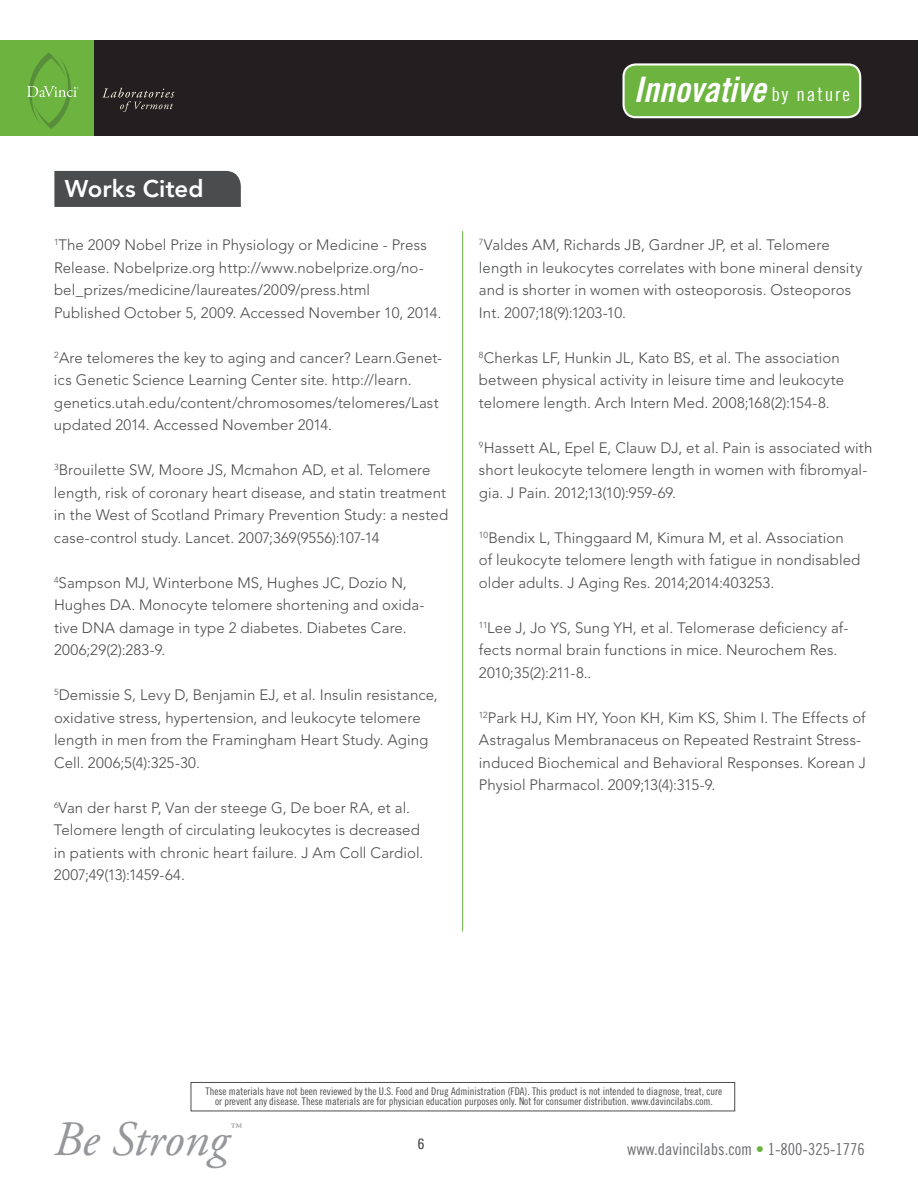
<style>
.page{position:relative;width:918px;height:1188px;background:#fff}
.page>*{position:absolute;margin:0;border:0;box-sizing:border-box;transform-origin:0 0}
.t1{font:italic 49.5px "Adobe Garamond Pro";letter-spacing:-.005em;color:#95979a}
.t2{font:35.1px "Trade Gothic Bold Cond Twenty Obl";color:#fff}
.t3{font:800 24px "Avenir";color:#fff}
.t4{font:italic 21.9px "Adobe Garamond Pro";color:#95979a}
.t5{font:16.5px "Trade Gothic Cond Eighteen";color:#6c6d70}
.t6{font:300 15px/22.5px "Avenir";letter-spacing:.005em;color:#4b4c4d}
.t7{font:condensed 15px "Univers";color:#4b4c4d}
.t8{font:10.5px/10.5px "Trade Gothic Cond Eighteen";color:#4b4c4d;text-align:center}
.s1{font-family:"Trade Gothic Cond Eighteen";font-size:19.35px}
.s2{color:#6cb43f}
</style>
<div class="page">
<div style="left:0;top:40px;width:95px;height:96px;background:#6cb43f"></div>
<div style="left:94px;top:40px;width:824px;height:96px;background:#231f20"></div>
<svg style="left:27px;top:52px;width:52px;height:77px"></svg>
<svg style="left:102px;top:88px;width:72px;height:24px"></svg>
<div style="left:624px;top:64px;width:236px;height:53px;background:#6cb43f;border-radius:12px"></div>
<div style="left:623px;top:63px;width:238px;height:55px;border:2px solid #fff;border-radius:12px"></div>
<div style="left:191px;top:1082px;width:544px;height:29px;border:1px solid #4b4c4d"></div>
<div style="left:54px;top:171px;width:187px;height:36px;background:#4b4c4d"></div>
<hr style="left:462px;top:231px;width:1px;height:701px;background:#6cb43f">
<h3 class="t3" style="left:65px;top:174px;width:140px">Works Cited</h3>
<p class="t6" style="left:54px;top:234px;width:389px"><sup>1</sup>The 2009 Nobel Prize in Physiology or Medicine - Press Release. Nobelprize.org http://www.nobelprize.org/no&shy;bel_prizes/medicine/laureates/2009/press.html<br>Published October 5, 2009. Accessed November 10, 2014.</p>
<p class="t6" style="left:54px;top:346px;width:390px"><sup>2</sup>Are telomeres the key to aging and cancer? Learn.Genet&shy;ics Genetic Science Learning Center site. http://learn. genetics.utah.edu/content/chromosomes/telomeres/Last updated 2014. Accessed November 2014.</p>
<p class="t6" style="left:54px;top:459px;width:396px"><sup>3</sup>Brouilette SW, Moore JS, Mcmahon AD, et al. Telomere length, risk of coronary heart disease, and statin treatment in the West of Scotland Primary Prevention Study: a nested case-control study. Lancet. 2007;369(9556):107-14</p>
<p class="t6" style="left:54px;top:571px;width:372px"><sup>4</sup>Sampson MJ, Winterbone MS, Hughes JC, Dozio N, Hughes DA. Monocyte telomere shortening and oxida&shy;tive DNA damage in type 2 diabetes. Diabetes Care.<br>2006;29(2):283-9.</p>
<p class="t6" style="left:54px;top:684px;width:385px"><sup>5</sup>Demissie S, Levy D, Benjamin EJ, et al. Insulin resistance, oxidative stress, hypertension, and leukocyte telomere length in men from the Framingham Heart Study. Aging Cell. 2006;5(4):325-30.</p>
<p class="t6" style="left:54px;top:796px;width:371px"><sup>6</sup>Van der harst P, Van der steege G, De boer RA, et al.<br>Telomere length of circulating leukocytes is decreased in patients with chronic heart failure. J Am Coll Cardiol.<br>2007;49(13):1459-64.</p>
<h2 class="t2" style="left:633px;top:68px;width:218px">Innovative <span class="s1">by nature</span></h2>
<p class="t6" style="left:479px;top:234px;width:385px"><sup>7</sup>Valdes AM, Richards JB, Gardner JP, et al. Telomere length in leukocytes correlates with bone mineral density and is shorter in women with osteoporosis. Osteoporos Int. 2007;18(9):1203-10.</p>
<p class="t6" style="left:479px;top:346px;width:367px"><sup>8</sup>Cherkas LF, Hunkin JL, Kato BS, et al. The association between physical activity in leisure time and leukocyte telomere length. Arch Intern Med. 2008;168(2):154-8.</p>
<p class="t6" style="left:479px;top:436px;width:395px"><sup>9</sup>Hassett AL, Epel E, Clauw DJ, et al. Pain is associated with short leukocyte telomere length in women with fibromyal&shy;gia. J Pain. 2012;13(10):959-69.</p>
<p class="t6" style="left:479px;top:526px;width:383px"><sup>10</sup>Bendix L, Thinggaard M, Kimura M, et al. Association of leukocyte telomere length with fatigue in nondisabled older adults. J Aging Res. 2014;2014:403253.</p>
<p class="t6" style="left:479px;top:616px;width:371px"><sup>11</sup>Lee J, Jo YS, Sung YH, et al. Telomerase deficiency af&shy;fects normal brain functions in mice. Neurochem Res.<br>2010;35(2):211-8..</p>
<p class="t6" style="left:479px;top:706px;width:388px"><sup>12</sup>Park HJ, Kim HY, Yoon KH, Kim KS, Shim I. The Effects of Astragalus Membranaceus on Repeated Restraint Stress&shy;induced Biochemical and Behavioral Responses. Korean J Physiol Pharmacol. 2009;13(4):315-9.</p>
<p class="t8" style="left:206px;top:1086px;width:518px">These materials have not been reviewed by the U.S. Food and Drug Administration (FDA). This product is not intended to diagnose, treat, cure or prevent any disease. These materials are for physician education purposes only. Not for consumer distribution. www.davincilabs.com.</p>
<h1 class="t1" style="left:53px;top:1109px;width:176px">Be Strong</h1>
<h3 class="t4" style="left:228px;top:1118px;width:14px">™</h3>
<p class="t7" style="left:418px;top:1134px;width:8px">6</p>
<p class="t5" style="left:627px;top:1140px;width:239px">www.davincilabs.com <span class="s2">•</span> 1-800-325-1776</p>
</div>
